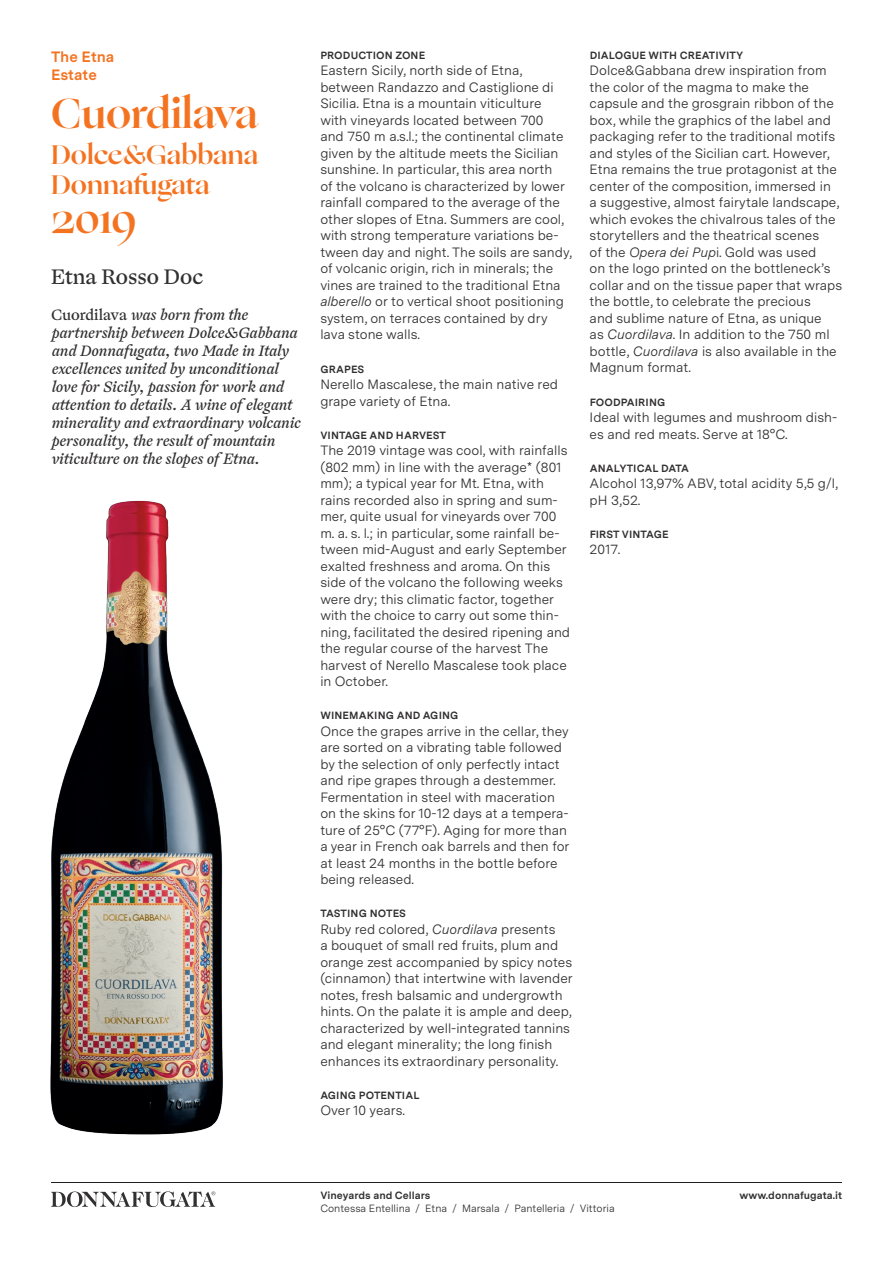
<style>
.page{position:relative;width:893px;height:1263px;background:#fff}
.page>*{position:absolute;margin:0;border:0;box-sizing:border-box;transform-origin:0 0}
.t1{font:700 42px "Ogg";letter-spacing:-.005em;color:#f47321}
.t2{font:700 27px/30px "Ogg";color:#f47321}
.t3{font:21px "Ogg Text";color:#312f30}
.t4{font:italic 15px/18px "Ogg Text";color:#312f30}
.t5{font:700 15px/18px "Messina Sans";color:#f47321}
.t6{font:13.5px/16.5px "Messina Sans";color:#312f30}
.t7{font:700 10.5px "Messina Sans";letter-spacing:.01em;color:#312f30}
.t8{font:10.5px "Messina Sans";color:#312f30}
.s1{font-style:normal}
.s2{font-style:italic}
</style>
<div class="page">
<hr style="left:51px;top:1182px;width:791px;height:1px;background:#231f20">
<svg style="left:51px;top:1191px;width:164px;height:16px"></svg>
<img style="left:50px;top:500px;width:173px;height:635px">
<p class="t5" style="left:51px;top:47px;width:65px">The Etna<br>Estate</p>
<h1 class="t1" style="left:51px;top:86px;width:208px">Cuordilava</h1>
<h2 class="t2" style="left:51px;top:140px;width:209px">Dolce&amp;Gabbana<br>Donnafugata</h2>
<h1 class="t1" style="left:51px;top:191px;width:87px">2019</h1>
<h3 class="t3" style="left:51px;top:263px;width:154px">Etna Rosso Doc</h3>
<p class="t4" style="left:51px;top:306px;width:251px"><span class="s1">Cuordilava</span> was born from the partnership between Dolce&amp;Gabbana and Donnafugata, two Made in Italy excellences united by unconditional love for Sicily, passion for work and attention to details. A wine of elegant minerality and extraordinary volcanic personality, the result of mountain viticulture on the slopes of Etna.</p>
<p class="t7" style="left:320px;top:47px;width:106px">PRODUCTION ZONE</p>
<p class="t6" style="left:320px;top:62px;width:253px">Eastern Sicily, north side of Etna, between Randazzo and Castiglione di Sicilia. Etna is a mountain viticulture<br>with vineyards located between 700<br>and 750 m a.s.l.; the continental climate given by the altitude meets the Sicilian sunshine. In particular, this area north<br>of the volcano is characterized by lower rainfall compared to the average of the other slopes of Etna. Summers are cool, with strong temperature variations be&shy;tween day and night. The soils are sandy, of volcanic origin, rich in minerals; the vines are trained to the traditional Etna <span class="s2">alberello</span> or to vertical shoot positioning system, on terraces contained by dry lava stone walls.</p>
<p class="t7" style="left:320px;top:361px;width:45px">GRAPES</p>
<p class="t6" style="left:320px;top:376px;width:239px">Nerello Mascalese, the main native red grape variety of Etna.</p>
<p class="t7" style="left:320px;top:427px;width:127px">VINTAGE AND HARVEST</p>
<p class="t6" style="left:320px;top:442px;width:251px">The 2019 vintage was cool, with rainfalls (802 mm) in line with the average* (801 mm); a typical year for Mt. Etna, with rains recorded also in spring and sum&shy;mer, quite usual for vineyards over 700 m. a. s. l.; in particular, some rainfall be&shy;tween mid-August and early September exalted freshness and aroma. On this side of the volcano the following weeks were dry; this climatic factor, together with the choice to carry out some thin&shy;ning, facilitated the desired ripening and the regular course of the harvest The harvest of Nerello Mascalese took place in October.</p>
<p class="t7" style="left:320px;top:707px;width:140px">WINEMAKING AND AGING</p>
<p class="t6" style="left:320px;top:722px;width:251px">Once the grapes arrive in the cellar, they are sorted on a vibrating table followed by the selection of only perfectly intact and ripe grapes through a destemmer.<br>Fermentation in steel with maceration on the skins for 10-12 days at a tempera&shy;ture of 25°C (77°F). Aging for more than a year in French oak barrels and then for at least 24 months in the bottle before being released.</p>
<p class="t7" style="left:320px;top:905px;width:87px">TASTING NOTES</p>
<p class="t6" style="left:320px;top:920px;width:254px">Ruby red colored, <span class="s2">Cuordilava</span> presents<br>a bouquet of small red fruits, plum and orange zest accompanied by spicy notes (cinnamon) that intertwine with lavender notes, fresh balsamic and undergrowth hints. On the palate it is ample and deep, characterized by well-integrated tannins and elegant minerality; the long finish enhances its extraordinary personality.</p>
<p class="t7" style="left:320px;top:1087px;width:101px">AGING POTENTIAL</p>
<p class="t6" style="left:320px;top:1102px;width:86px">Over 10 years.</p>
<p class="t7" style="left:590px;top:47px;width:155px">DIALOGUE WITH CREATIVITY</p>
<p class="t6" style="left:590px;top:62px;width:254px">Dolce&amp;Gabbana drew inspiration from the color of the magma to make the capsule and the grosgrain ribbon of the box, while the graphics of the label and packaging refer to the traditional motifs and styles of the Sicilian cart. However, Etna remains the true protagonist at the center of the composition, immersed in<br>a suggestive, almost fairytale landscape, which evokes the chivalrous tales of the storytellers and the theatrical scenes<br>of the <span class="s2">Opera dei Pup</span>i. Gold was used<br>on the logo printed on the bottleneck’s collar and on the tissue paper that wraps the bottle, to celebrate the precious<br>and sublime nature of Etna, as unique<br>as <span class="s2">Cuordilava</span>. In addition to the 750 ml bottle, <span class="s2">Cuordilava</span> is also available in the Magnum format.</p>
<p class="t7" style="left:590px;top:394px;width:77px">FOODPAIRING</p>
<p class="t6" style="left:590px;top:409px;width:249px">Ideal with legumes and mushroom dish&shy;es and red meats. Serve at 18°C.</p>
<p class="t7" style="left:590px;top:460px;width:101px">ANALYTICAL DATA</p>
<p class="t6" style="left:590px;top:475px;width:250px">Alcohol 13,97% ABV, total acidity 5,5 g/l, pH 3,52.</p>
<p class="t7" style="left:590px;top:526px;width:80px">FIRST VINTAGE</p>
<p class="t6" style="left:590px;top:541px;width:32px">2017.</p>
<p class="t7" style="left:320px;top:1188px;width:112px">Vineyards and Cellars</p>
<p class="t7" style="left:739px;top:1188px;width:104px">www.donnafugata.it</p>
<p class="t8" style="left:320px;top:1200px;width:296px">Contessa Entellina / Etna / Marsala / Pantelleria / Vittoria</p>
</div>
